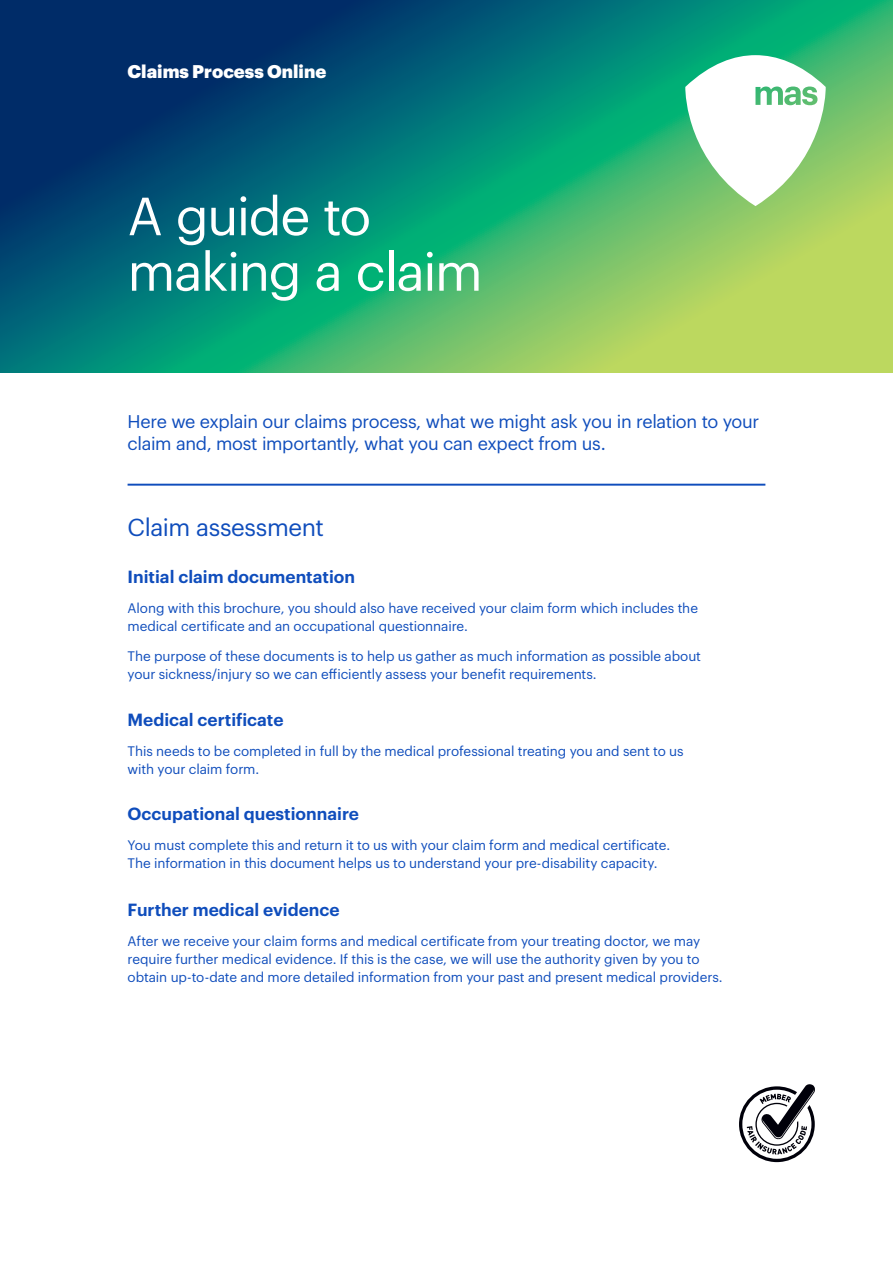
<style>
.page{position:relative;width:893px;height:1263px;background:#fff}
.page>*{position:absolute;margin:0;border:0;box-sizing:border-box;transform-origin:0 0}
.t1{font:52.5px/55.5px "Graphik";letter-spacing:-.03em;color:#fff}
.t2{font:24px "Graphik";letter-spacing:-.015em;color:#0f4dbc}
.t3{font:18px/22.5px "Graphik";letter-spacing:-.02em;color:#0f4dbc}
.t4{font:900 18px "Graphik";color:#fff}
.t5{font:600 17.25px "Graphik";color:#0f4dbc}
.t6{font:13.5px/18px "Graphik";letter-spacing:-.005em;color:#0f4dbc}
</style>
<div class="page">
<svg style="left:0;top:0;width:893px;height:372px;background:#2c8a70"></svg>
<hr style="left:128px;top:484px;width:637px;height:2px;background:#0f4dbc">
<svg style="left:685px;top:55px;width:141px;height:151px"></svg>
<svg style="left:739px;top:1084px;width:76px;height:78px"></svg>
<h3 class="t4" style="left:128px;top:58px;width:200px">Claims Process Online</h3>
<h1 class="t1" style="left:128px;top:184px;width:357px">A guide to making a claim</h1>
<h3 class="t3" style="left:128px;top:409px;width:633px">Here we explain our claims process, what we might ask you in relation to your claim and, most importantly, what you can expect from us.</h3>
<h2 class="t2" style="left:128px;top:509px;width:198px">Claim assessment</h2>
<p class="t5" style="left:128px;top:563px;width:229px">Initial claim documentation</p>
<p class="t6" style="left:128px;top:598px;width:572px">Along with this brochure, you should also have received your claim form which includes the medical certificate and an occupational questionnaire.</p>
<p class="t6" style="left:128px;top:646px;width:575px">The purpose of these documents is to help us gather as much information as possible about your sickness/injury so we can efficiently assess your benefit requirements.</p>
<p class="t5" style="left:128px;top:706px;width:158px">Medical certificate</p>
<p class="t6" style="left:128px;top:741px;width:558px">This needs to be completed in full by the medical professional treating you and sent to us with your claim form.</p>
<p class="t5" style="left:128px;top:801px;width:233px">Occupational questionnaire</p>
<p class="t6" style="left:128px;top:835px;width:544px">You must complete this and return it to us with your claim form and medical certificate.<br>The information in this document helps us to understand your pre-disability capacity.</p>
<p class="t5" style="left:128px;top:897px;width:214px">Further medical evidence</p>
<p class="t6" style="left:128px;top:931px;width:597px">After we receive your claim forms and medical certificate from your treating doctor, we may require further medical evidence. If this is the case, we will use the authority given by you to obtain up-to-date and more detailed information from your past and present medical providers.</p>
</div>
